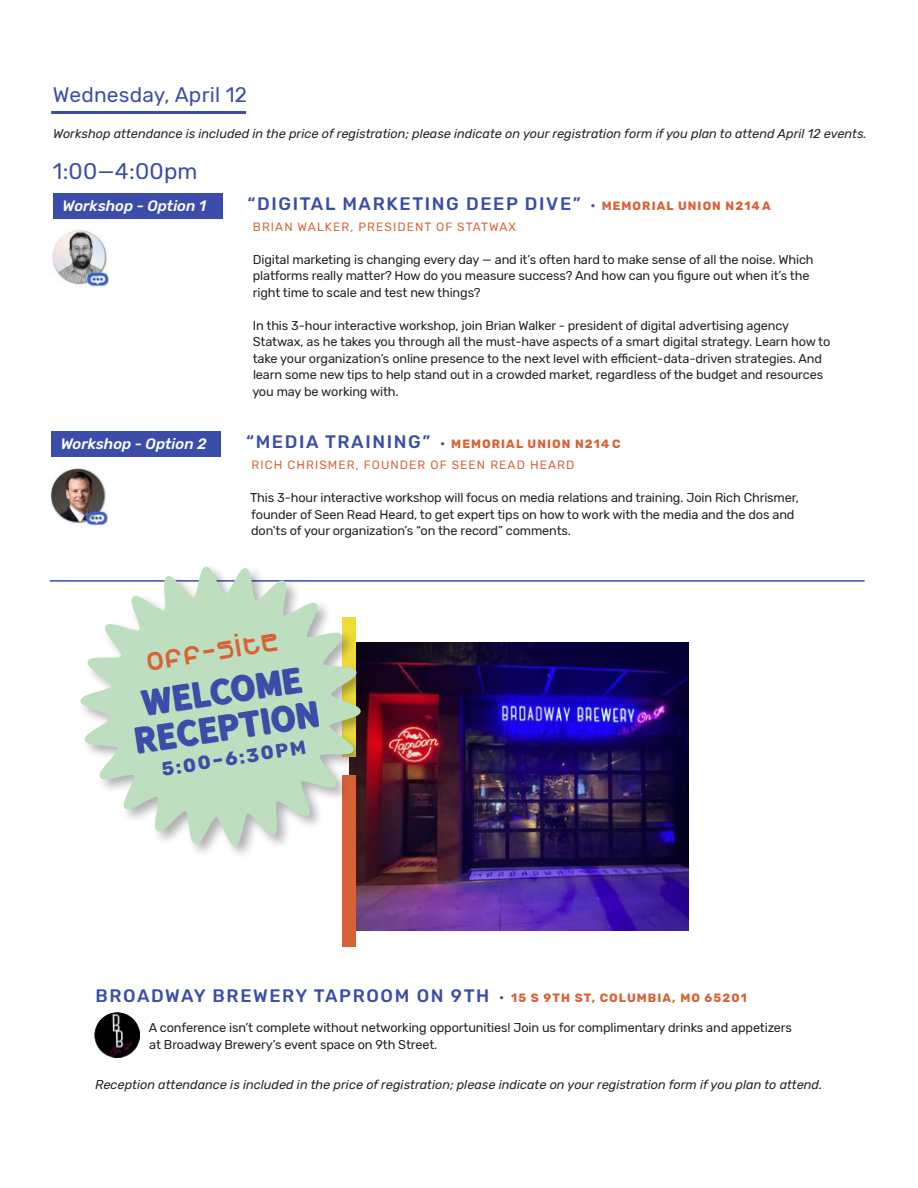
<style>
.page{position:relative;width:918px;height:1188px;background:#fff}
.page>*{position:absolute;margin:0;border:0;box-sizing:border-box;transform-origin:0 0}
.t1{font:35.55px/36px "Falling Sky Blk";color:#3b4da8;text-align:center}
.t2{font:33px "GAWKER";color:#d96136}
.t3{font:22.5px "Rubik";letter-spacing:.01em;color:#3b4da8}
.t4{font:21px "Rubik";letter-spacing:.01em;color:#3b4da8}
.t5{font:700 19.2px "Rubik";color:#3b4da8}
.t6{font:500 18px "Rubik";letter-spacing:.09em;color:#3b4da8}
.t7{font:italic 500 15px "Rubik";color:#fff}
.t8{font:12.75px/16.5px "Rubik";letter-spacing:-.01em;color:#221f1f}
.t9{font:italic 12.75px "Rubik";color:#221f1f}
.t10{font:12px/21.1px "Rubik";letter-spacing:.09em;color:#d96136}
.s1{font-size:13.5px}
.s2{font-weight:700;font-size:12px;color:#d96136}
.s3{font-weight:500;font-size:18px;color:#3b4da8}
.s4{font-weight:500;font-size:13.5px;color:#3b4da8}
.s5{font-weight:700}
</style>
<div class="page">
<hr style="left:50px;top:580px;width:815px;height:2px;background:#3b4da8">
<img style="left:356px;top:642px;width:333px;height:289px">
<div style="left:343px;top:776px;width:13px;height:171px;background:#d96136"></div>
<div style="left:53px;top:193px;width:169px;height:25px;background:#3b4da8"></div>
<div style="left:51px;top:431px;width:170px;height:26px;background:#3b4da8"></div>
<hr style="left:51px;top:111px;width:195px;height:3px;background:#3b4da8">
<img style="left:52px;top:230px;width:57px;height:57px">
<img style="left:50px;top:468px;width:57px;height:57px">
<div style="left:78px;top:564px;width:297px;height:296px;background:#221f1f;opacity:.35"></div>
<svg style="left:82px;top:565px;width:277px;height:282px"></svg>
<svg style="left:135px;top:668px;width:184px;height:85px;background:#94b0b7"></svg>
<img style="left:95px;top:1012px;width:45px;height:46px">
<h3 class="t4" style="left:53px;top:85px;width:196px">Wednesday, April 12</h3>
<p class="t9" style="left:53px;top:128px;width:815px">Workshop attendance is included in the price of registration; please indicate on your registration form if you plan to attend April 12 events.</p>
<h3 class="t3" style="left:53px;top:161px;width:146px">1:00—4:00pm</h3>
<p class="t7" style="left:62px;top:200px;width:145px">Workshop - Option 1</p>
<p class="t7" style="left:61px;top:438px;width:147px">Workshop - Option 2</p>
<h3 class="t6" style="left:248px;top:193px;width:525px">“ DIGITAL MARKETING DEEP DIVE” <span class="s1">•</span> <span class="s2">MEMORIAL UNION N214 A</span></h3>
<p class="t10" style="left:253px;top:217px;width:265px">BRIAN WALKER, PRESIDENT OF STATWAX</p>
<p class="t8" style="left:253px;top:252px;width:562px">Digital marketing is changing every day — and it’s often hard to make sense of all the noise. Which platforms really matter? How do you measure success? And how can you 昀椀gure out when it’s the right time to scale and test new things?</p>
<p class="t8" style="left:252px;top:318px;width:580px">In this 3-hour interactive workshop, join Brian Walker - president of digital advertising agency Statwax, as he takes you through all the must-have aspects of a smart digital strategy. Learn how to take your organization’s online presence to the next level with e昀케cient-data-driven strategies. And learn some new tips to help stand out in a crowded market, regardless of the budget and resources you may be working with.</p>
<p class="t10" style="left:252px;top:434px;width:370px;text-indent:-5px"><span class="s3">“ MEDIA TRAINING”</span> <span class="s4">•</span> <span class="s5">MEMORIAL UNION N214 C<br></span>RICH CHRISMER, FOUNDER OF SEEN READ HEARD</p>
<p class="t8" style="left:250px;top:490px;width:550px">This 3-hour interactive workshop will focus on media relations and training. Join Rich Chrismer, founder of Seen Read Heard, to get expert tips on how to work with the media and the dos and don’ts of your organization’s “on the record” comments.</p>
<h2 class="t2" style="left:143px;top:645px;width:134px;rotate:-9deg">off-site</h2>
<h1 class="t1" style="left:126px;top:690px;width:189px;rotate:-9deg">WELCOME<br>RECEPTION</h1>
<h3 class="t5" style="left:160px;top:758px;width:147px;rotate:-9deg">5:00–6:30PM</h3>
<h3 class="t6" style="left:95px;top:986px;width:653px">BROADWAY BREWERY TAPROOM ON 9TH <span class="s1">•</span> <span class="s2">15 S 9TH ST, COLUMBIA, MO 65201</span></h3>
<p class="t8" style="left:149px;top:1021px;width:645px">A conference isn’t complete without networking opportunities! Join us for complimentary drinks and appetizers at Broadway Brewery’s event space on 9th Street.</p>
<p class="t9" style="left:95px;top:1079px;width:729px">Reception attendance is included in the price of registration; please indicate on your registration form if you plan to attend.</p>
</div>
